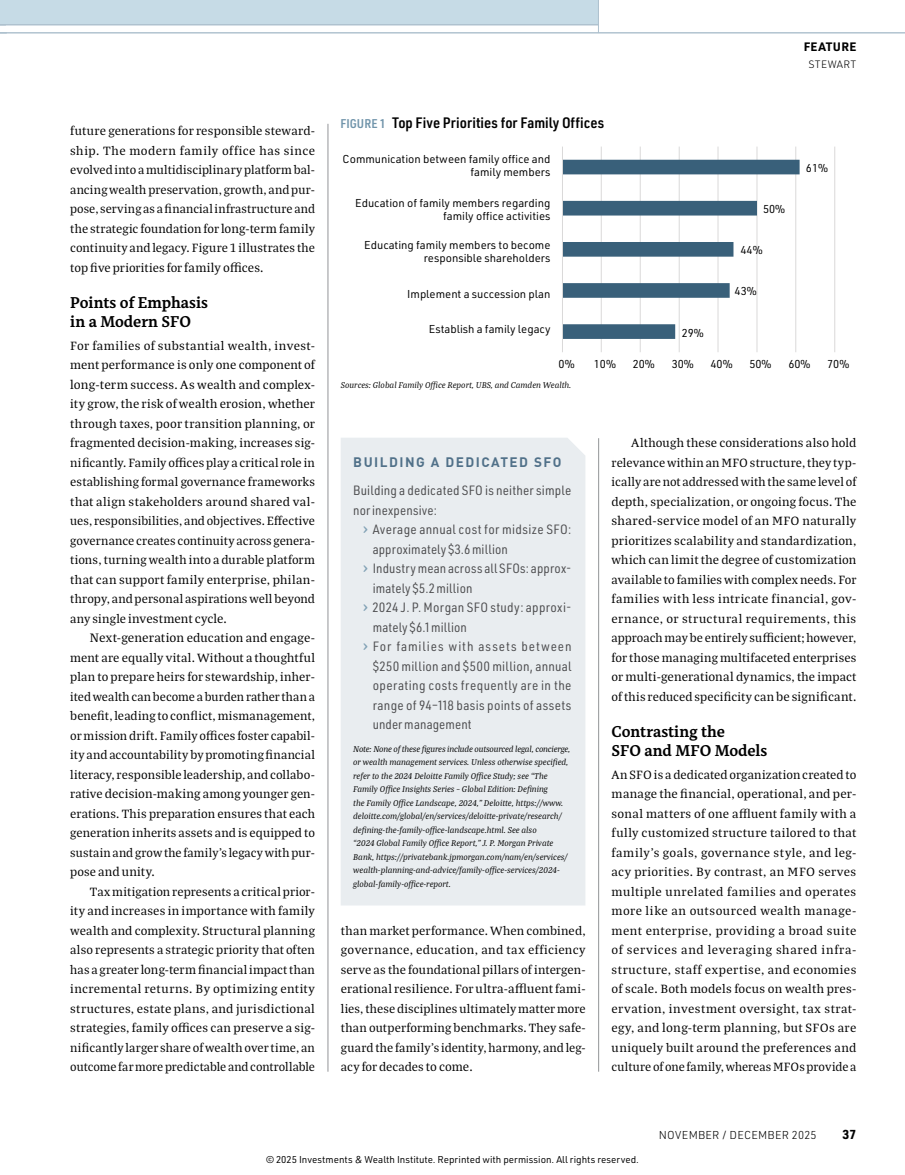
<style>
.page{position:relative;width:905px;height:1175px;background:#fff}
.page>*{position:absolute;margin:0;border:0;box-sizing:border-box;transform-origin:0 0}
.t1{font:700 15.6px/19.5px "Alkes";color:#000}
.t2{font:600 14.85px "URWDIN Semi Cond";color:#000}
.t3{font:700 13.5px "DINOT";letter-spacing:.11em;color:#517189}
.t4{font:13.2px/19.5px "URWDIN Semi Cond";letter-spacing:.02em;color:#4d4d4f}
.t5{font:13.2px "Bagatela";letter-spacing:.01em;color:#000}
.t6{font:13.2px "URWDIN Semi Cond";letter-spacing:.065em;color:#4d4d4f}
.t7{font:12.9px/19.5px "Bagatela";letter-spacing:.01em;color:#000;text-align:justify}
.t8{font:700 12.75px "URWDIN";color:#000}
.t9{font:700 12px "URWDIN";letter-spacing:.025em;color:#000}
.t10{font:11.25px/12.8px "URWDIN";color:#000;text-align:right}
.t11{font:300 11.25px "URWDIN";letter-spacing:.02em;color:#000}
.t12{font:300 10.5px "URWDIN";letter-spacing:.03em;color:#000}
.t13{font:9.75px "URWDIN";color:#000}
.t14{font:italic 9px/13.5px "Bagatela";color:#000}
.s1{font-size:13.2px}
.s2{font-size:12.9px}
.s3{font-size:12.45px;color:#7094aa}
.s4{font-family:"Alkes";font-weight:600;font-size:16.5px;color:#81a1b5}
</style>
<div class="page">
<div style="left:0;top:0;width:598px;height:25px;background:#c6dbe6"></div>
<hr style="left:598px;top:0;width:1px;height:33px;background:#aec1ce">
<hr style="left:328px;top:124px;width:1px;height:947px;background:#939598">
<hr style="left:0;top:32px;width:904px;height:1px;background:#aec1ce">
<hr style="left:0;top:24px;width:598px;height:1px;background:#aec1ce">
<hr style="left:598px;top:438px;width:1px;height:633px;background:#939598">
<hr style="left:834px;top:147px;width:1px;height:205px;background:#dad9d9">
<hr style="left:795px;top:147px;width:1px;height:205px;background:#dad9d9">
<hr style="left:756px;top:147px;width:1px;height:205px;background:#dad9d9">
<hr style="left:717px;top:147px;width:1px;height:205px;background:#dad9d9">
<hr style="left:678px;top:147px;width:1px;height:205px;background:#dad9d9">
<hr style="left:639px;top:147px;width:1px;height:205px;background:#dad9d9">
<hr style="left:601px;top:147px;width:1px;height:205px;background:#dad9d9">
<svg style="left:563px;top:160px;width:236px;height:179px"></svg>
<hr style="left:562px;top:147px;width:1px;height:205px;background:#dad9d9">
<div style="left:341px;top:438px;width:244px;height:467px;background:#e9edf0"></div>
<p class="t7" style="left:70px;top:120px;width:246px">future generations for responsible steward&shy;ship. The modern family office has since evolved into a multidisciplinary platform bal&shy;ancing wealth preservation, growth, and pur&shy;pose, serving as a financial infrastructure and the strategic foundation for <span class="s1">long</span>-<span class="s1">term</span> family continuity and legacy. Figure 1 illustrates the top five priorities for <span class="s1">family offices.</span></p>
<p class="t1" style="left:70px;top:292px;width:139px">Points of Emphasis in a Modern SFO</p>
<p class="t7" style="left:70px;top:335px;width:246px">For families of substantial wealth, invest&shy;ment performance is only one component of <span class="s1">long</span>-<span class="s1">term</span> success. As wealth and complex&shy;ity grow, the risk of wealth erosion, whether through taxes, poor transition planning, or fragmented <span class="s1">decision</span>-<span class="s1">making</span>, increases sig&shy;nificantly. Family offices play a critical role in establishing formal governance frameworks that align stakeholders around shared val&shy;ues, responsibilities, and objectives. Effective governance creates continuity across genera&shy;tions, turning wealth into a durable platform that can support family enterprise, philan&shy;thropy, and personal aspirations well beyond</p>
<p class="t5" style="left:70px;top:610px;width:158px"><span class="s2">any single</span> investment cycle.</p>
<p class="t7" style="left:70px;top:627px;width:246px;text-indent:20px"><span class="s1">Next</span>-<span class="s1">generation</span> education and engage&shy;ment are equally vital. Without a thoughtful plan to prepare heirs for stewardship, inher&shy;ited wealth can become a burden rather than a benefit, leading to conflict, mismanagement, or mission drift. Family offices foster capabil&shy;ity and accountability by promoting financial literacy, responsible leadership, and collabo&shy;rative <span class="s1">decision</span>-<span class="s1">making</span> among younger gen&shy;erations. This preparation ensures that each generation inherits assets and is equipped to sustain and grow the family’s legacy with pur-</p>
<p class="t5" style="left:70px;top:863px;width:86px"><span class="s2">pose</span> and unity.</p>
<p class="t7" style="left:70px;top:881px;width:246px;text-indent:20px">Tax mitigation represents a critical prior&shy;ity and increases in importance with family wealth and complexity. Structural planning also represents a strategic priority that often has a greater <span class="s1">long</span>-<span class="s1">term</span> financial impact than incremental returns. By optimizing entity structures, estate plans, and jurisdictional strategies, family offices can preserve a sig&shy;nificantly larger share of wealth over time, an outcome far more predictable and controllable</p>
<p class="t2" style="left:340px;top:112px;width:265px"><span class="s3">FIGURE 1</span> Top Five Priorities for Family Offices</p>
<p class="t10" style="left:342px;top:152px;width:209px">Communication between family office and family members</p>
<p class="t10" style="left:355px;top:196px;width:197px">Education of family members regarding family office activities</p>
<p class="t10" style="left:364px;top:238px;width:188px">Educating family members to become responsible shareholders</p>
<p class="t10" style="left:407px;top:287px;width:145px">Implement a succession plan</p>
<p class="t10" style="left:429px;top:323px;width:123px">Establish a family legacy</p>
<p class="t9" style="left:803px;top:39px;width:54px">FEATURE</p>
<p class="t12" style="left:808px;top:57px;width:47px">ST EWART</p>
<p class="t10" style="left:681px;top:326px;width:24px">29%</p>
<p class="t10" style="left:763px;top:202px;width:24px">50%</p>
<p class="t10" style="left:740px;top:243px;width:24px">44%</p>
<p class="t10" style="left:734px;top:284px;width:24px">43%</p>
<p class="t10" style="left:805px;top:161px;width:24px">61%</p>
<p class="t10" style="left:558px;top:357px;width:18px">0%</p>
<p class="t10" style="left:594px;top:357px;width:24px">10%</p>
<p class="t10" style="left:632px;top:357px;width:24px">20%</p>
<p class="t10" style="left:671px;top:357px;width:24px">30%</p>
<p class="t10" style="left:710px;top:357px;width:24px">40%</p>
<p class="t10" style="left:749px;top:357px;width:24px">50%</p>
<p class="t10" style="left:788px;top:357px;width:24px">60%</p>
<p class="t10" style="left:827px;top:357px;width:24px">70%</p>
<p class="t14" style="left:341px;top:378px;width:232px">Sources: Global Family Office Report, UBS, and Camden Wealth.</p>
<p class="t3" style="left:353px;top:451px;width:210px">BUILDING A DEDICATED SFO</p>
<p class="t4" style="left:353px;top:480px;width:220px">Building a dedicated SFO is neither simple nor inexpensive:</p>
<p class="t4" style="left:363px;top:519px;width:210px"><span class="s4">›</span> Average annual cost for midsize SFO:</p>
<p class="t4" style="left:373px;top:539px;width:137px">approximately $3.6 million</p>
<p class="t4" style="left:363px;top:558px;width:210px"><span class="s4">›</span> Industry mean across all SFOs: approx-</p>
<p class="t4" style="left:373px;top:578px;width:101px">imately $5.2 million</p>
<p class="t4" style="left:363px;top:597px;width:210px"><span class="s4">›</span> 2024 J. P. Morgan SFO study: approxi-</p>
<p class="t4" style="left:373px;top:617px;width:96px">mately $6.1 million</p>
<p class="t6" style="left:363px;top:637px;width:210px"><span class="s4">›</span> For families with assets between</p>
<p class="t4" style="left:373px;top:656px;width:200px">$250 million and $500 million, annual</p>
<p class="t4" style="left:373px;top:675px;width:200px">operating costs frequently are in the</p>
<p class="t4" style="left:373px;top:695px;width:200px">range of 94–118 basis points of assets</p>
<p class="t4" style="left:373px;top:714px;width:100px">under management</p>
<p class="t14" style="left:353px;top:741px;width:219px">Note: None of these figures include outsourced legal, concierge, or wealth management services. Unless otherwise specified, refer to the 2024 Deloitte Family Office Study; see “The Family Office Insights Series – Global Edition: Defining<br>the Family Office Landscape, 2024,” Deloitte, https://www. deloitte.com/global/en/services/deloitte-private/research/ defining-the-family-office-landscape.html. See also<br>“2024 Global Family Office Report,” J. P. Morgan Private Bank, https://privatebank.jpmorgan.com/nam/en/services/ wealth-planning-and-advice/family-office-services/2024- global-family-office-report.</p>
<p class="t7" style="left:341px;top:920px;width:246px">than market performance. When combined, governance, education, and tax efficiency serve as the foundational pillars of intergen&shy;erational resilience. For <span class="s1">ultra</span>-<span class="s1">affluent</span> fami&shy;lies, these disciplines ultimately matter more than outperforming benchmarks. They safe&shy;guard the family’s identity, harmony, and leg&shy;acy for decades <span class="s1">to come.</span></p>
<p class="t7" style="left:611px;top:432px;width:246px;text-indent:20px">Although these considerations also hold relevance within an MFO structure, they typ&shy;ically are not addressed with the same level of depth, specialization, or ongoing focus. The <span class="s1">shared</span>-<span class="s1">service</span> model of an MFO naturally prioritizes scalability and standardization, which can limit the degree of customization available to families with complex needs. For families with less intricate financial, gov&shy;ernance, or structural requirements, this approach may be entirely sufficient; however, for those managing multifaceted enterprises or <span class="s1">multi</span>-<span class="s1">generational</span> dynamics, the impact of this reduced specificity can <span class="s1">be significant.</span></p>
<p class="t1" style="left:611px;top:721px;width:157px">Contrasting the<br>SFO and MFO Models</p>
<p class="t7" style="left:611px;top:764px;width:246px">An SFO is a dedicated organization created to manage the financial, operational, and per&shy;sonal matters of one affluent family with a fully customized structure tailored to that family’s goals, governance style, and leg&shy;acy priorities. By contrast, an MFO serves multiple unrelated families and operates more like an outsourced wealth manage&shy;ment enterprise, providing a broad suite of services and leveraging shared infra&shy;structure, staff expertise, and economies of scale. Both models focus on wealth pres&shy;ervation, investment oversight, tax strat&shy;egy, and <span class="s1">long</span>-<span class="s1">term</span> planning, but SFOs are uniquely built around the preferences and culture of one family, whereas MFOs provide a</p>
<p class="t11" style="left:658px;top:1128px;width:159px">NOVEMBER / DECEMBER 2025</p>
<p class="t8" style="left:842px;top:1126px;width:15px">37</p>
<p class="t13" style="left:266px;top:1153px;width:374px">© 2025 Investments &amp; Wealth Institute. Reprinted with permission. All rights reserved.</p>
</div>
